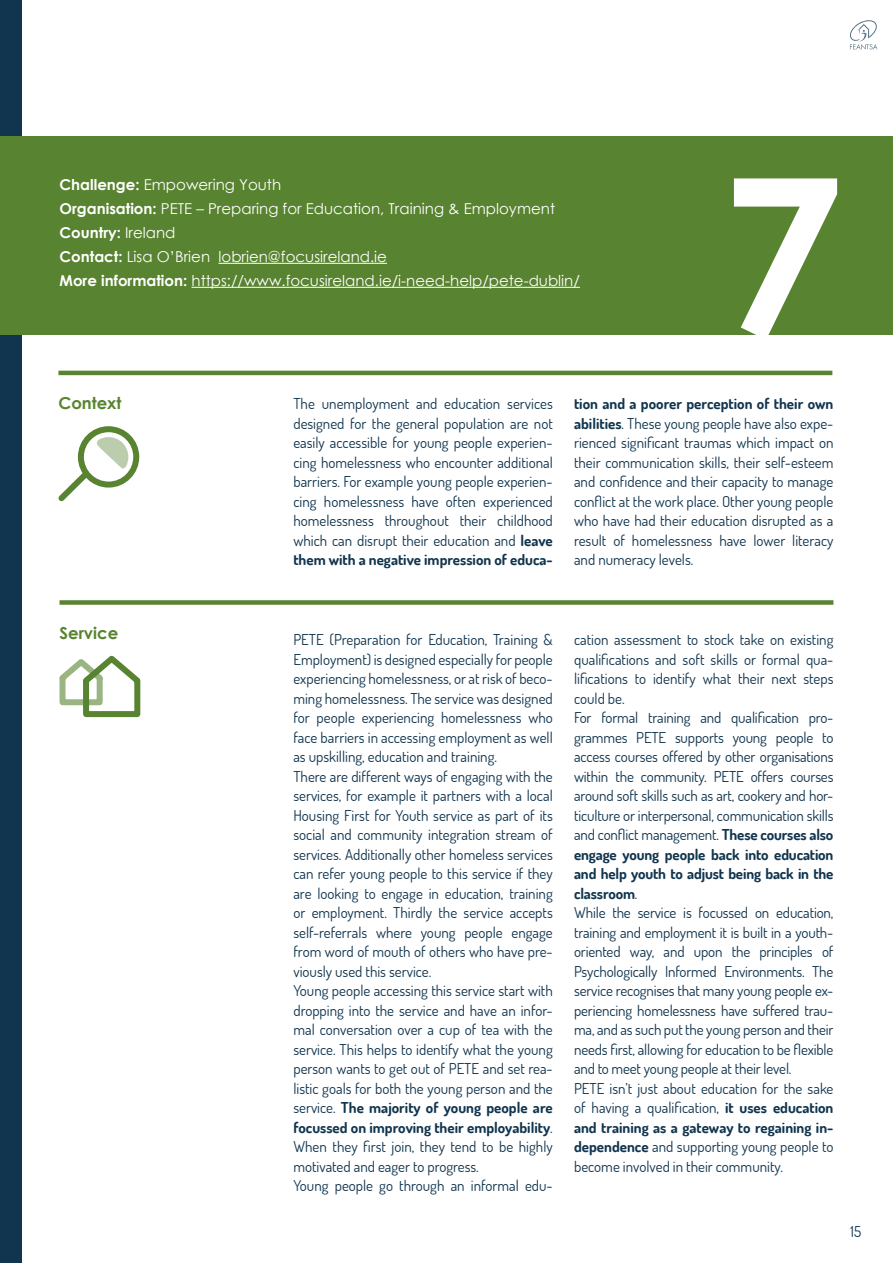
<style>
.page{position:relative;width:893px;height:1263px;background:#fff}
.page>*{position:absolute;margin:0;border:0;box-sizing:border-box;transform-origin:0 0}
.t1{font:700 219px "Century Gothic";color:#fff}
.t2{font:700 16.5px "Century Gothic";color:#588330}
.t3{font:15px/19.5px "Dosis";color:#11354e;text-align:justify}
.t4{font:15px/24px "Century Gothic";color:#fff}
.s1{font-weight:700}
</style>
<div class="page">
<svg style="left:850px;top:20px;width:27px;height:30px"></svg>
<div style="left:0;top:0;width:21px;height:1263px;background:#11354e"></div>
<div style="left:0;top:136px;width:893px;height:198px;background:#588330"></div>
<hr style="left:219px;top:263px;width:168px;height:1px;background:#fff">
<hr style="left:192px;top:287px;width:388px;height:1px;background:#fff">
<hr style="left:58px;top:371px;width:774px;height:4px;background:#588330">
<div style="left:78px;top:426px;width:61px;height:62px;border:6px solid #588330;border-radius:50%"></div>
<svg style="left:58px;top:437px;width:70px;height:65px"></svg>
<div style="left:60px;top:600px;width:773px;height:5px;background:#588330"></div>
<svg style="left:59px;top:655px;width:82px;height:63px"></svg>
<p class="t4" style="left:60px;top:172px;width:522px"><span class="s1">Challenge:</span> Empowering Youth<br><span class="s1">Organisation:</span> PETE – Preparing for Education, Training &amp; Employment <span class="s1">Country:</span> Ireland<br><span class="s1">Contact:</span> Lisa O’Brien lobrien@focusireland.ie<br><span class="s1">More information:</span> https://www.focusireland.ie/i-need-help/pete-dublin/</p>
<h1 class="t1" style="left:721px;top:90px;width:124px">7</h1>
<p class="t2" style="left:58px;top:391px;width:65px">Context</p>
<p class="t3" style="left:293px;top:393px;width:261px">The unemployment and education services designed for the general population are not easily accessible for young people experien&shy;cing homelessness who encounter additional barriers. For example young people experien&shy;cing homelessness have often experienced homelessness throughout their childhood which can disrupt their education and <span class="s1">leave them with a negative impression of educa-</span></p>
<p class="t3" style="left:574px;top:393px;width:261px"><span class="s1">tion and a poorer perception of their own abilities</span>. These young people have also expe&shy;rienced significant traumas which impact on their communication skills, their self-esteem and confidence and their capacity to manage conflict at the work place. Other young people who have had their education disrupted as a result of homelessness have lower literacy and numeracy levels.</p>
<p class="t2" style="left:60px;top:620px;width:60px">Service</p>
<p class="t3" style="left:293px;top:629px;width:261px;text-align:left">PETE (Preparation for Education, Training &amp; Employment) is designed especially for people experiencing homelessness, or at risk of beco&shy;ming homelessness. The service was designed for people experiencing homelessness who face barriers in accessing employment as well as upskilling, education and training.<br>There are different ways of engaging with the services, for example it partners with a local Housing First for Youth service as part of its social and community integration stream of services. Additionally other homeless services can refer young people to this service if they are looking to engage in education, training or employment. Thirdly the service accepts self-referrals where young people engage from word of mouth of others who have pre&shy;viously used this service.<br>Young people accessing this service start with dropping into the service and have an infor&shy;mal conversation over a cup of tea with the service. This helps to identify what the young person wants to get out of PETE and set rea&shy;listic goals for both the young person and the service. <span class="s1">The majority of young people are focussed on improving their employability</span>.<br>When they first join, they tend to be highly motivated and eager to progress.<br>Young people go through an informal edu-</p>
<p class="t3" style="left:574px;top:629px;width:261px;text-align:left">cation assessment to stock take on existing qualifications and soft skills or formal qua&shy;lifications to identify what their next steps could be.<br>For formal training and qualification pro&shy;grammes PETE supports young people to access courses offered by other organisations within the community. PETE offers courses around soft skills such as art, cookery and hor&shy;ticulture or interpersonal, communication skills and conflict management. <span class="s1">These courses also engage young people back into education and help youth to adjust being back in the classroom</span>.<br>While the service is focussed on education, training and employment it is built in a youth&shy;oriented way, and upon the principles of Psychologically Informed Environments. The service recognises that many young people ex&shy;periencing homelessness have suffered trau&shy;ma, and as such put the young person and their needs first, allowing for education to be flexible and to meet young people at their level.<br>PETE isn’t just about education for the sake of having a qualification, <span class="s1">it uses education and training as a gateway to regaining in&shy;dependence</span> and supporting young people to become involved in their community.</p>
<p class="t3" style="left:850px;top:1221px;width:12px">15</p>
</div>
